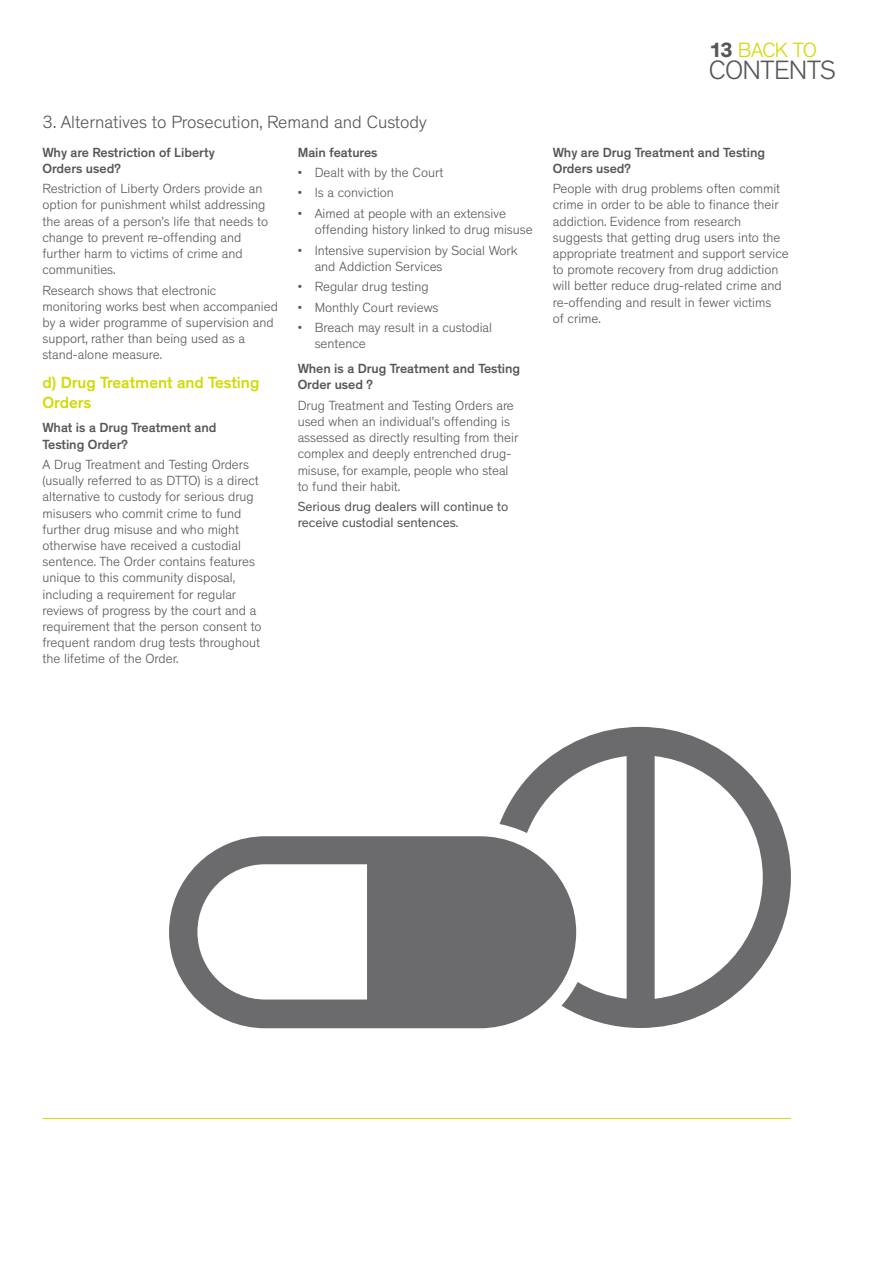
<style>
.page{position:relative;width:893px;height:1263px;background:#fff}
.page>*{position:absolute;margin:0;border:0;box-sizing:border-box;transform-origin:0 0}
.t1{font:300 27px "Theinhardt";letter-spacing:-.02em;color:#55565a}
.t2{font:300 21px "Theinhardt";letter-spacing:-.035em;color:#cfdb00}
.t3{font:300 18px "Theinhardt";color:#55565a}
.t4{font:500 16.5px/19.8px "Theinhardt";color:#cfdb00}
.t5{font:300 13.5px/16.2px "Theinhardt";color:#55565a}
.t6{font:500 13.5px/16.2px "Theinhardt";color:#55565a}
.t7{font:13.5px/16.2px "Theinhardt";color:#55565a}
.s1{font-weight:700;color:#55565a}
</style>
<div class="page">
<hr style="left:43px;top:1118px;width:748px;height:1px;background:#cfdb00">
<svg style="left:499px;top:727px;width:292px;height:301px"></svg>
<svg style="left:169px;top:836px;width:407px;height:192px;fill:#6b6b6e"></svg>
<h3 class="t3" style="left:43px;top:111px;width:386px">3. Alternatives to Prosecution, Remand and Custody</h3>
<p class="t6" style="left:43px;top:144px;width:174px">Why are Restriction of Liberty<br>Orders used?</p>
<p class="t5" style="left:43px;top:181px;width:227px">Restriction of Liberty Orders provide an option for punishment whilst addressing the areas of a person’s life that needs to change to prevent re-offending and further harm to victims of crime and communities.</p>
<p class="t5" style="left:43px;top:282px;width:237px">Research shows that electronic monitoring works best when accompanied by a wider programme of supervision and support, rather than being used as a stand-alone measure.</p>
<p class="t4" style="left:43px;top:373px;width:218px">d) Drug Treatment and Testing<br>Orders</p>
<p class="t6" style="left:43px;top:420px;width:176px">What is a Drug Treatment and<br>Testing Order?</p>
<p class="t5" style="left:43px;top:456px;width:221px">A Drug Treatment and Testing Orders (usually referred to as DTTO) is a direct alternative to custody for serious drug misusers who commit crime to fund further drug misuse and who might otherwise have received a custodial sentence. The Order contains features unique to this community disposal, including a requirement for regular reviews of progress by the court and a requirement that the person consent to frequent random drug tests throughout the lifetime of the Order.</p>
<p class="t6" style="left:298px;top:144px;width:81px">Main features</p>
<p class="t5" style="left:298px;top:165px;width:147px">• Dealt with by the Court</p>
<p class="t5" style="left:298px;top:185px;width:98px">• Is a conviction</p>
<p class="t5" style="left:315px;top:205px;width:220px;text-indent:-17px">• Aimed at people with an extensive offending history linked to drug misuse</p>
<p class="t5" style="left:315px;top:242px;width:204px;text-indent:-17px">• Intensive supervision by Social Work and Addiction Services</p>
<p class="t5" style="left:298px;top:279px;width:133px">• Regular drug testing</p>
<p class="t5" style="left:298px;top:299px;width:142px">• Monthly Court reviews</p>
<p class="t5" style="left:315px;top:320px;width:179px;text-indent:-17px">• Breach may result in a custodial sentence</p>
<p class="t6" style="left:298px;top:361px;width:224px">When is a Drug Treatment and Testing<br>Order used ?</p>
<p class="t5" style="left:298px;top:397px;width:222px">Drug Treatment and Testing Orders are used when an individual’s offending is assessed as directly resulting from their complex and deeply entrenched drug&shy;misuse, for example, people who steal to fund their habit.</p>
<p class="t7" style="left:298px;top:499px;width:212px">Serious drug dealers will continue to receive custodial sentences.</p>
<h2 class="t2" style="left:710px;top:38px;width:109px"><span class="s1">13</span> BACK TO</h2>
<h1 class="t1" style="left:709px;top:54px;width:129px">CONTENTS</h1>
<p class="t6" style="left:553px;top:144px;width:214px">Why are Drug Treatment and Testing<br>Orders used?</p>
<p class="t5" style="left:553px;top:181px;width:237px">People with drug problems often commit crime in order to be able to finance their addiction. Evidence from research suggests that getting drug users into the appropriate treatment and support service to promote recovery from drug addiction will better reduce drug-related crime and re-offending and result in fewer victims<br>of crime.</p>
</div>
